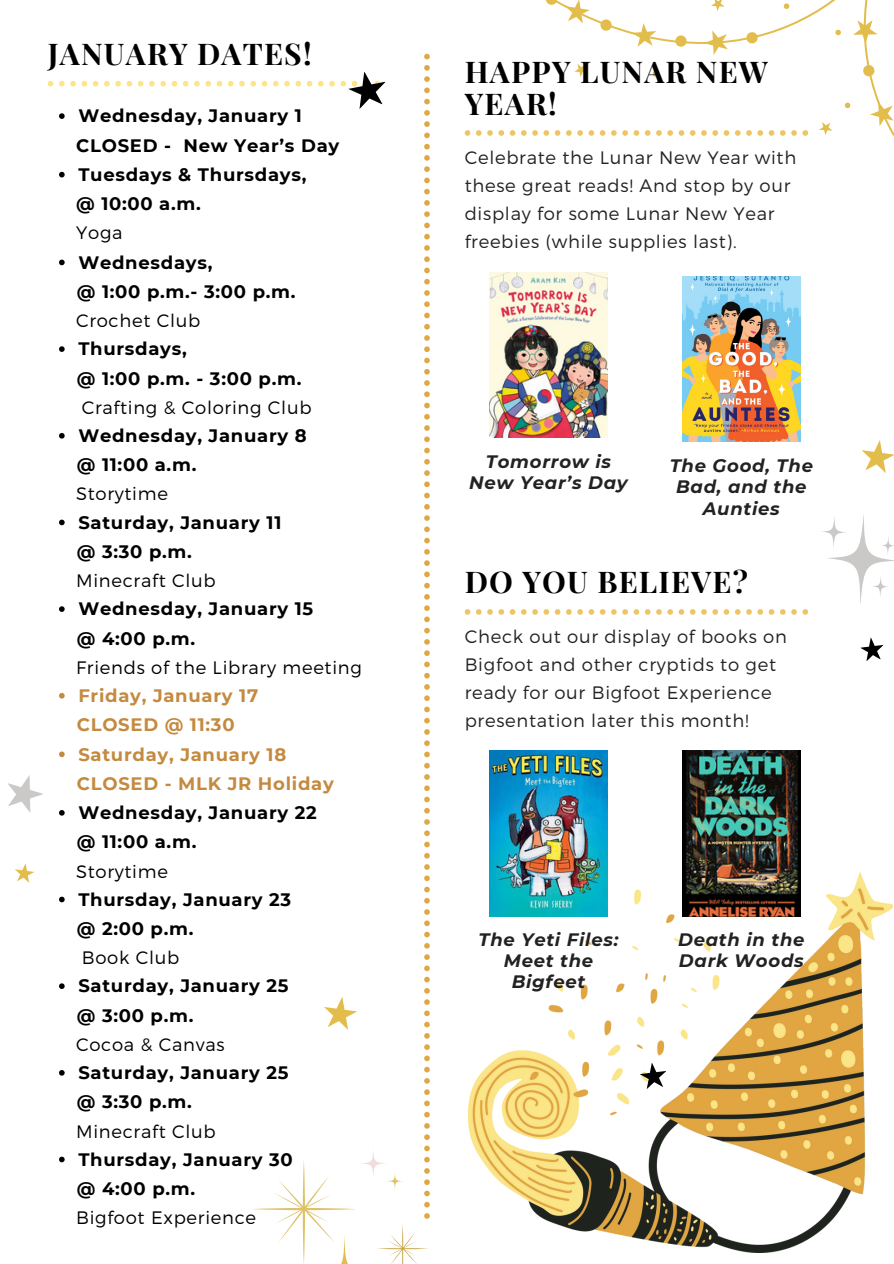
<style>
.page{position:relative;width:894px;height:1264px;background:#fff}
.page>*{position:absolute;margin:0;border:0;box-sizing:border-box;transform-origin:0 0}
.t1{font:700 30px/31.5px "Playfair Display";letter-spacing:.04em;color:#000}
.t2{font:700 18px "Montserrat";letter-spacing:.04em;color:#000}
.t3{font:300 18px/28px "Montserrat";letter-spacing:.04em;color:#222}
.t4{font:300 18px "Montserrat";letter-spacing:.04em;color:#000}
.t5{font:italic 700 18px/21.3px "Montserrat";letter-spacing:.04em;color:#222;text-align:center}
.t6{font:700 18px "Montserrat";letter-spacing:.04em;color:#c48a3f}
</style>
<div class="page">
<svg style="left:537px;top:11px;width:278px;height:124px"></svg>
<svg style="left:673px;top:34px;width:15px;height:15px"></svg>
<svg style="left:744px;top:30px;width:15px;height:15px"></svg>
<svg style="left:700px;top:25px;width:33px;height:33px"></svg>
<svg style="left:629px;top:20px;width:32px;height:32px"></svg>
<svg style="left:544px;top:0;width:69px;height:33px"></svg>
<svg style="left:708px;top:0;width:18px;height:13px"></svg>
<svg style="left:783px;top:3px;width:7px;height:6px"></svg>
<svg style="left:815px;top:0;width:78px;height:136px"></svg>
<svg style="left:571px;top:60px;width:18px;height:18px"></svg>
<svg style="left:48px;top:81px;width:140px;height:5px"></svg>
<svg style="left:194px;top:81px;width:39px;height:5px"></svg>
<svg style="left:424px;top:808px;width:5px;height:241px"></svg>
<svg style="left:424px;top:639px;width:5px;height:163px"></svg>
<svg style="left:424px;top:470px;width:5px;height:163px"></svg>
<svg style="left:424px;top:223px;width:5px;height:241px"></svg>
<svg style="left:424px;top:54px;width:5px;height:163px"></svg>
<svg style="left:252px;top:1055px;width:177px;height:208px"></svg>
<svg style="left:357px;top:1146px;width:32px;height:33px"></svg>
<svg style="left:385px;top:1171px;width:19px;height:19px"></svg>
<svg style="left:239px;top:72px;width:147px;height:37px"></svg>
<svg style="left:8px;top:775px;width:35px;height:37px"></svg>
<svg style="left:15px;top:863px;width:19px;height:20px"></svg>
<svg style="left:324px;top:997px;width:33px;height:33px"></svg>
<svg style="left:59px;top:113px;width:6px;height:6px"></svg>
<svg style="left:59px;top:172px;width:6px;height:5px"></svg>
<svg style="left:59px;top:260px;width:6px;height:5px"></svg>
<svg style="left:59px;top:346px;width:6px;height:6px"></svg>
<svg style="left:59px;top:433px;width:6px;height:5px"></svg>
<svg style="left:59px;top:519px;width:6px;height:6px"></svg>
<svg style="left:59px;top:606px;width:6px;height:6px"></svg>
<svg style="left:59px;top:693px;width:6px;height:5px"></svg>
<svg style="left:59px;top:751px;width:6px;height:6px"></svg>
<svg style="left:59px;top:810px;width:6px;height:5px"></svg>
<svg style="left:59px;top:896px;width:6px;height:6px"></svg>
<svg style="left:59px;top:983px;width:6px;height:6px"></svg>
<svg style="left:59px;top:1070px;width:6px;height:5px"></svg>
<svg style="left:59px;top:1156px;width:6px;height:6px"></svg>
<svg style="left:464px;top:609px;width:73px;height:5px"></svg>
<svg style="left:543px;top:609px;width:17px;height:5px"></svg>
<svg style="left:566px;top:609px;width:16px;height:5px"></svg>
<svg style="left:588px;top:609px;width:118px;height:5px"></svg>
<svg style="left:712px;top:609px;width:95px;height:5px"></svg>
<svg style="left:464px;top:130px;width:73px;height:6px"></svg>
<svg style="left:543px;top:130px;width:17px;height:6px"></svg>
<svg style="left:566px;top:130px;width:16px;height:6px"></svg>
<svg style="left:588px;top:130px;width:118px;height:6px"></svg>
<svg style="left:712px;top:130px;width:95px;height:6px"></svg>
<img style="left:489px;top:272px;width:118px;height:165px">
<img style="left:682px;top:276px;width:118px;height:165px">
<svg style="left:822px;top:515px;width:71px;height:88px"></svg>
<svg style="left:860px;top:637px;width:24px;height:24px"></svg>
<svg style="left:862px;top:440px;width:31px;height:33px"></svg>
<img style="left:468px;top:872px;width:424px;height:380px">
<svg style="left:638px;top:1060px;width:30px;height:29px"></svg>
<img style="left:489px;top:750px;width:118px;height:166px">
<img style="left:682px;top:750px;width:118px;height:166px">
<p class="t1" style="left:48px;top:36px;width:265px">JANUARY DATES!</p>
<p class="t2" style="left:78px;top:105px;width:225px">Wednesday, January 1</p>
<p class="t2" style="left:76px;top:134px;width:264px">CLOSED - New Year’s Day</p>
<p class="t2" style="left:78px;top:163px;width:229px">Tuesdays &amp; Thursdays,</p>
<p class="t2" style="left:76px;top:193px;width:126px">@ 10:00 a.m.</p>
<p class="t4" style="left:76px;top:221px;width:48px">Yoga</p>
<p class="t2" style="left:78px;top:251px;width:135px">Wednesdays,</p>
<p class="t2" style="left:77px;top:280px;width:220px">@ 1:00 p.m.- 3:00 p.m.</p>
<p class="t4" style="left:76px;top:309px;width:126px">Crochet Club</p>
<p class="t2" style="left:78px;top:338px;width:110px">Thursdays,</p>
<p class="t2" style="left:77px;top:367px;width:226px">@ 1:00 p.m. - 3:00 p.m.</p>
<p class="t4" style="left:82px;top:396px;width:231px">Crafting &amp; Coloring Club</p>
<p class="t2" style="left:78px;top:424px;width:230px">Wednesday, January 8</p>
<p class="t2" style="left:77px;top:454px;width:121px">@ 11:00 a.m.</p>
<p class="t4" style="left:76px;top:482px;width:93px">Storytime</p>
<p class="t2" style="left:78px;top:511px;width:204px">Saturday, January 11</p>
<p class="t2" style="left:77px;top:540px;width:117px">@ 3:30 p.m.</p>
<p class="t4" style="left:76px;top:569px;width:141px">Minecraft Club</p>
<p class="t2" style="left:78px;top:598px;width:236px">Wednesday, January 15</p>
<p class="t2" style="left:77px;top:627px;width:120px">@ 4:00 p.m.</p>
<p class="t4" style="left:76px;top:655px;width:287px">Friends of the Library meeting</p>
<p class="t6" style="left:78px;top:684px;width:181px">Friday, January 17</p>
<p class="t6" style="left:77px;top:713px;width:159px">CLOSED @ 11:30</p>
<p class="t6" style="left:78px;top:743px;width:209px">Saturday, January 18</p>
<p class="t6" style="left:77px;top:772px;width:258px">CLOSED - MLK JR Holiday</p>
<p class="t2" style="left:78px;top:801px;width:240px">Wednesday, January 22</p>
<p class="t2" style="left:77px;top:830px;width:121px">@ 11:00 a.m.</p>
<p class="t4" style="left:76px;top:859px;width:93px">Storytime</p>
<p class="t2" style="left:78px;top:888px;width:214px">Thursday, January 23</p>
<p class="t2" style="left:77px;top:917px;width:118px">@ 2:00 p.m.</p>
<p class="t4" style="left:82px;top:946px;width:99px">Book Club</p>
<p class="t2" style="left:78px;top:974px;width:212px">Saturday, January 25</p>
<p class="t2" style="left:77px;top:1004px;width:118px">@ 3:00 p.m.</p>
<p class="t4" style="left:76px;top:1032px;width:150px">Cocoa &amp; Canvas</p>
<p class="t2" style="left:78px;top:1061px;width:212px">Saturday, January 25</p>
<p class="t2" style="left:77px;top:1090px;width:117px">@ 3:30 p.m.</p>
<p class="t4" style="left:76px;top:1119px;width:141px">Minecraft Club</p>
<p class="t2" style="left:78px;top:1148px;width:216px">Thursday, January 30</p>
<p class="t2" style="left:77px;top:1177px;width:120px">@ 4:00 p.m.</p>
<p class="t4" style="left:76px;top:1206px;width:181px">Bigfoot Experience</p>
<h2 class="t1" style="left:464px;top:55px;width:305px">HAPPY LUNAR NEW<br>YEAR!</h2>
<p class="t3" style="left:464px;top:142px;width:333px">Celebrate the Lunar New Year with these great reads! And stop by our display for some Lunar New Year freebies (while supplies last).</p>
<p class="t5" style="left:486px;top:451px;width:127px">Tomorrow is</p>
<p class="t5" style="left:669px;top:455px;width:145px">The Good, The</p>
<p class="t5" style="left:469px;top:472px;width:160px">New Year’s Day</p>
<p class="t5" style="left:676px;top:476px;width:132px">Bad, and the</p>
<p class="t5" style="left:702px;top:497px;width:79px">Aunties</p>
<h2 class="t1" style="left:464px;top:564px;width:285px">DO YOU BELIEVE?</h2>
<p class="t3" style="left:464px;top:621px;width:323px">Check out our display of books on<br>Bigfoot and other cryptids to get ready for our Bigfoot Experience presentation later this month!</p>
<p class="t5" style="left:478px;top:928px;width:141px">The Yeti Files:<br>Meet the<br>Bigfeet</p>
<p class="t5" style="left:678px;top:928px;width:128px;text-align:left">Death in the<br>Dark Woods</p>
</div>
